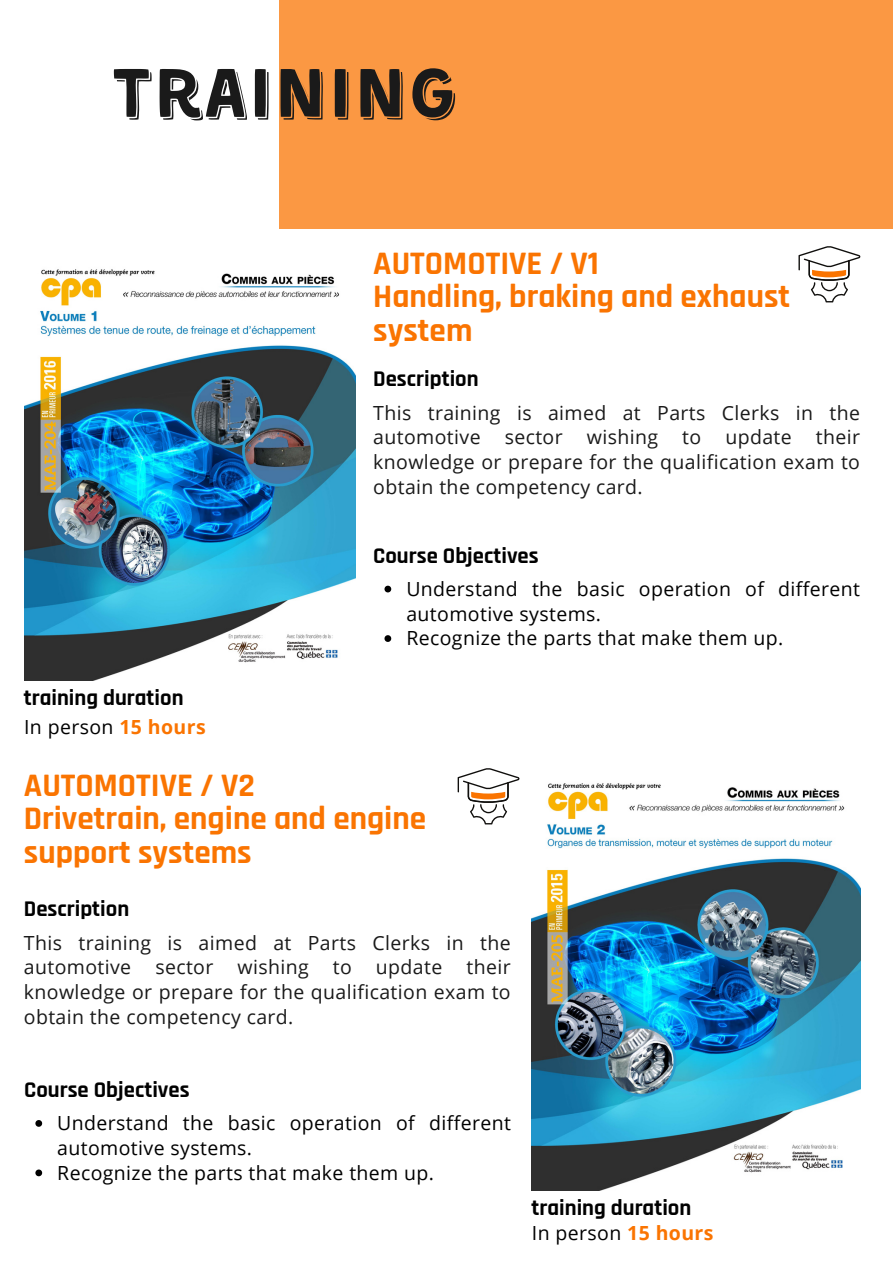
<style>
.page{position:relative;width:893px;height:1264px;background:#fff}
.page>*{position:absolute;margin:0;border:0;box-sizing:border-box;transform-origin:0 0}
.t1{font:70.65px "Kent 4 F Shadowed";letter-spacing:.035em;color:#1a1a1a}
.t2{font:700 33.15px/33.8px "Rajdhani";color:#fa7401}
.t3{font:700 22.65px "Rajdhani";color:#000}
.t4{font:19.5px/24.8px "Open Sans";letter-spacing:.02em;color:#1a1a1a;text-align:justify}
.t5{font:19.5px/24.8px "Open Sans";letter-spacing:.02em;color:#000}
.s1{font-weight:700;color:#fa7401}
</style>
<div class="page">
<div style="left:279px;top:0;width:613px;height:229px;background:#fb9843"></div>
<svg style="left:798px;top:246px;width:62px;height:56px"></svg>
<img style="left:24px;top:269px;width:332px;height:411px">
<svg style="left:457px;top:768px;width:62px;height:56px"></svg>
<img style="left:532px;top:783px;width:328px;height:407px">
<svg style="left:384px;top:585px;width:7px;height:7px"></svg>
<svg style="left:384px;top:635px;width:7px;height:7px"></svg>
<svg style="left:35px;top:1120px;width:7px;height:6px"></svg>
<svg style="left:35px;top:1169px;width:7px;height:7px"></svg>
<p class="t1" style="left:112px;top:64px;width:346px">TRAINING</p>
<p class="t2" style="left:373px;top:247px;width:227px">AUTOMOTIVE / V1</p>
<p class="t2" style="left:373px;top:281px;width:418px">Handling, braking and exhaust system</p>
<p class="t3" style="left:373px;top:365px;width:107px">Description</p>
<p class="t4" style="left:373px;top:399px;width:488px">This training is aimed at Parts Clerks in the automotive sector wishing to update their knowledge or prepare for the qualification exam to obtain the competency card.</p>
<p class="t3" style="left:373px;top:541px;width:167px">Course Objectives</p>
<p class="t3" style="left:24px;top:683px;width:161px">training duration</p>
<p class="t5" style="left:24px;top:714px;width:183px">In person <span class="s1">15 hours</span></p>
<p class="t5" style="left:406px;top:576px;width:455px">Understand the basic operation of different automotive systems.</p>
<p class="t5" style="left:406px;top:625px;width:378px">Recognize the parts that make them up.</p>
<p class="t2" style="left:24px;top:769px;width:232px">AUTOMOTIVE / V2</p>
<p class="t2" style="left:24px;top:802px;width:404px">Drivetrain, engine and engine support systems</p>
<p class="t3" style="left:24px;top:895px;width:107px">Description</p>
<p class="t4" style="left:24px;top:929px;width:488px">This training is aimed at Parts Clerks in the automotive sector wishing to update their knowledge or prepare for the qualification exam to obtain the competency card.</p>
<p class="t3" style="left:24px;top:1075px;width:167px">Course Objectives</p>
<p class="t5" style="left:57px;top:1110px;width:455px">Understand the basic operation of different automotive systems.</p>
<p class="t5" style="left:57px;top:1159px;width:378px">Recognize the parts that make them up.</p>
<p class="t3" style="left:531px;top:1194px;width:161px">training duration</p>
<p class="t5" style="left:532px;top:1219px;width:183px">In person <span class="s1">15 hours</span></p>
</div>
